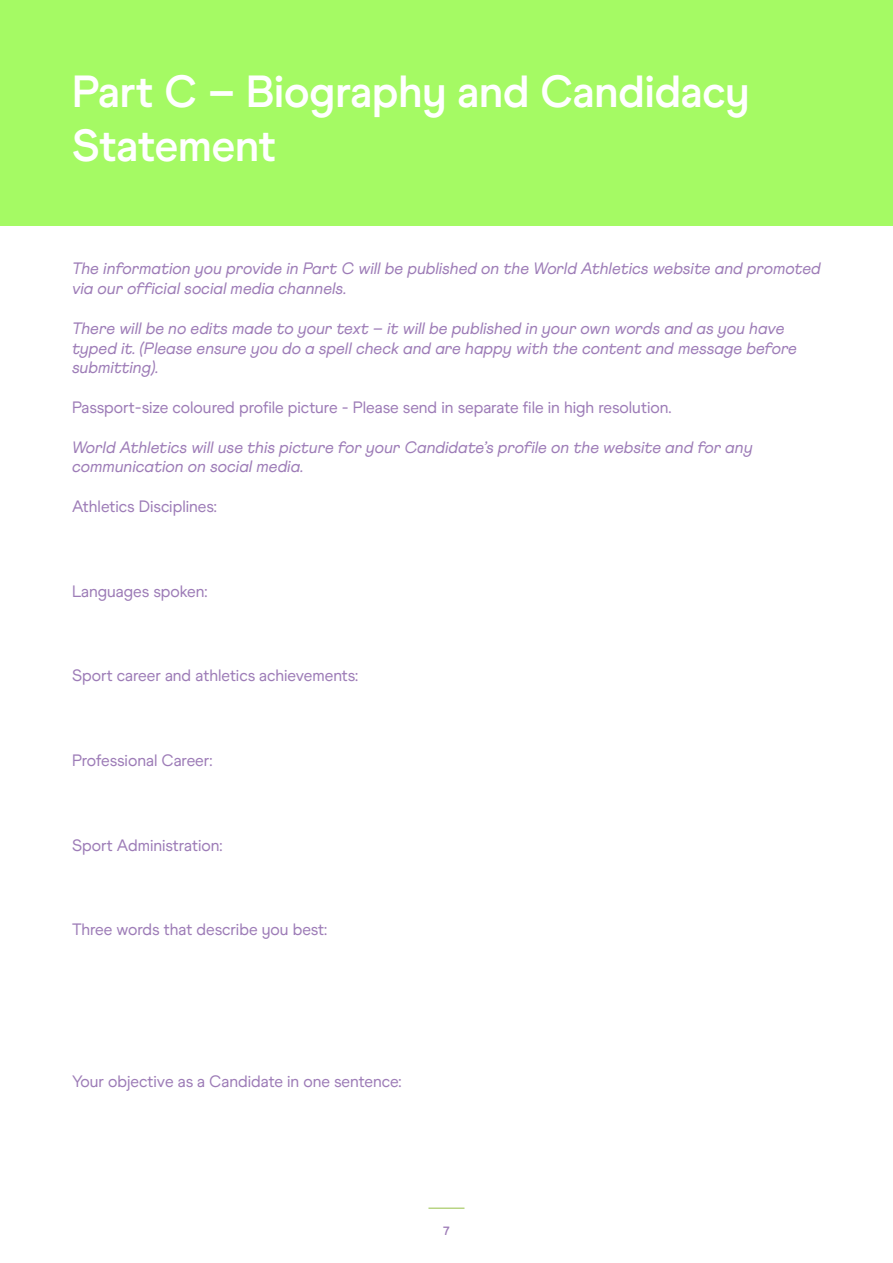
<style>
.page{position:relative;width:893px;height:1263px;background:#fff}
.page>*{position:absolute;margin:0;border:0;box-sizing:border-box;transform-origin:0 0}
.t1{font:700 45px/54px "World Athletics";color:#fff}
.Body_Copy{font:italic 16.5px/19.8px "Athletics";color:#9d7cb7}
.Body_Copy-2{font:16.5px "World Athletics";color:#9d7cb7}
.t2{font:700 12px "World Athletics";color:#9d7cb7}
</style>
<div class="page">
<hr style="left:428px;top:1207px;width:36px;height:2px;background:#b8d484">
<div style="left:0;top:0;width:893px;height:225px;background:#a5fa64"></div>
<h1 class="t1" style="left:72px;top:65px;width:679px">Part C – Biography and Candidacy<br>Statement</h1>
<p class="Body_Copy" style="left:72px;top:259px;width:750px">The information you provide in Part C will be published on the World Athletics website and promoted via our official social media channels.</p>
<p class="Body_Copy" style="left:72px;top:318px;width:727px">There will be no edits made to your text – it will be published in your own words and as you have typed it. (Please ensure you do a spell check and are happy with the content and message before submitting).</p>
<p class="Body_Copy-2" style="left:72px;top:398px;width:600px">Passport-size coloured profile picture - Please send in separate file in high resolution.</p>
<p class="Body_Copy" style="left:72px;top:437px;width:682px">World Athletics will use this picture for your Candidate’s profile on the website and for any communication on social media.</p>
<p class="Body_Copy-2" style="left:72px;top:497px;width:147px">Athletics Disciplines:</p>
<p class="Body_Copy-2" style="left:72px;top:581px;width:137px">Languages spoken:</p>
<p class="Body_Copy-2" style="left:72px;top:666px;width:288px">Sport career and athletics achievements:</p>
<p class="Body_Copy-2" style="left:72px;top:750px;width:142px">Professional Career:</p>
<p class="Body_Copy-2" style="left:72px;top:835px;width:152px">Sport Administration:</p>
<p class="Body_Copy-2" style="left:72px;top:920px;width:257px">Three words that describe you best:</p>
<p class="Body_Copy-2" style="left:72px;top:1072px;width:331px">Your objective as a Candidate in one sentence:</p>
<p class="t2" style="left:443px;top:1223px;width:9px">7</p>
</div>
